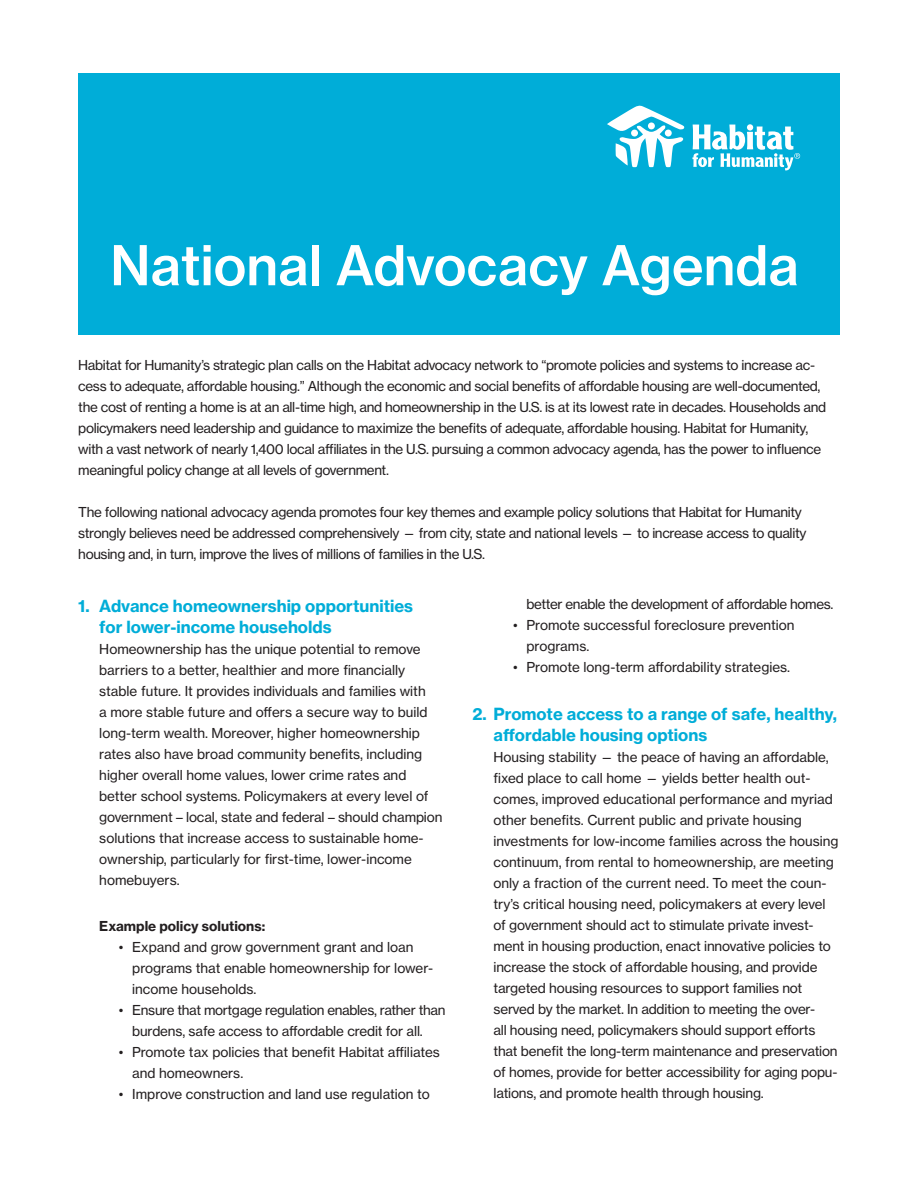
<style>
.page{position:relative;width:918px;height:1188px;background:#fff}
.page>*{position:absolute;margin:0;border:0;box-sizing:border-box;transform-origin:0 0}
.Callout_Main{font:54px "N Haas Grotesk TX Pro 65 Md";color:#fff}
.Subheads_638{font:16.5px/21px "N Haas Grotesk TX Pro 75 Bd";color:#00add8}
.t1{font:13.5px/21px "N Haas Grotesk TX Pro 55 Rg";letter-spacing:-.01em;color:#231f20}
.t2{font:13.5px "N Haas Grotesk TX Pro 75 Bd";color:#231f20}
</style>
<div class="page">
<div style="left:78px;top:73px;width:762px;height:262px;background:#00add8"></div>
<svg style="left:607px;top:105px;width:78px;height:62px"></svg>
<svg style="left:692px;top:124px;width:108px;height:46px"></svg>
<p class="Callout_Main" style="left:110px;top:232px;width:690px">National Advocacy Agenda</p>
<p class="t1" style="left:78px;top:354px;width:749px">Habitat for Humanity’s strategic plan calls on the Habitat advocacy network to “promote policies and systems to increase ac&shy;cess to adequate, affordable housing.” Although the economic and social benefits of affordable housing are well-documented, the cost of renting a home is at an all-time high, and homeownership in the U.S. is at its lowest rate in decades. Households and policymakers need leadership and guidance to maximize the benefits of adequate, affordable housing. Habitat for Humanity, with a vast network of nearly 1,400 local affiliates in the U.S. pursuing a common advocacy agenda, has the power to influence meaningful policy change at all levels of government.</p>
<p class="t1" style="left:78px;top:501px;width:730px">The following national advocacy agenda promotes four key themes and example policy solutions that Habitat for Humanity strongly believes need be addressed comprehensively — from city, state and national levels — to increase access to quality housing and, in turn, improve the lives of millions of families in the U.S.</p>
<p class="Subheads_638" style="left:99px;top:595px;width:315px;text-indent:-21px">1. Advance homeownership opportunities for lower-income households</p>
<p class="t1" style="left:99px;top:639px;width:345px">Homeownership has the unique potential to remove barriers to a better, healthier and more financially stable future. It provides individuals and families with<br>a more stable future and offers a secure way to build long-term wealth. Moreover, higher homeownership rates also have broad community benefits, including higher overall home values, lower crime rates and better school systems. Policymakers at every level of government – local, state and federal – should champion solutions that increase access to sustainable home&shy;ownership, particularly for first-time, lower-income homebuyers.</p>
<p class="t2" style="left:99px;top:917px;width:167px">Example policy solutions:</p>
<p class="t1" style="left:132px;top:936px;width:303px;text-indent:-13px">• Expand and grow government grant and loan programs that enable homeownership for lower&shy;income households.</p>
<p class="t1" style="left:132px;top:999px;width:315px;text-indent:-13px">• Ensure that mortgage regulation enables, rather than burdens, safe access to affordable credit for all.</p>
<p class="t1" style="left:132px;top:1041px;width:309px;text-indent:-13px">• Promote tax policies that benefit Habitat affiliates and homeowners.</p>
<p class="t1" style="left:119px;top:1083px;width:313px">• Improve construction and land use regulation to</p>
<p class="t1" style="left:526px;top:594px;width:309px">better enable the development of affordable homes.</p>
<p class="t1" style="left:526px;top:615px;width:270px;text-indent:-13px">• Promote successful foreclosure prevention programs.</p>
<p class="t1" style="left:513px;top:657px;width:279px">• Promote long-term affordability strategies.</p>
<p class="Subheads_638" style="left:494px;top:703px;width:345px;text-indent:-21px">2. Promote access to a range of safe, healthy, affordable housing options</p>
<p class="t1" style="left:494px;top:747px;width:347px">Housing stability — the peace of having an affordable, fixed place to call home — yields better health out&shy;comes, improved educational performance and myriad other benefits. Current public and private housing investments for low-income families across the housing continuum, from rental to homeownership, are meeting only a fraction of the current need. To meet the coun&shy;try’s critical housing need, policymakers at every level of government should act to stimulate private invest&shy;ment in housing production, enact innovative policies to increase the stock of affordable housing, and provide targeted housing resources to support families not served by the market. In addition to meeting the over-<br>all housing need, policymakers should support efforts that benefit the long-term maintenance and preservation of homes, provide for better accessibility for aging popu&shy;lations, and promote health through housing.</p>
</div>
